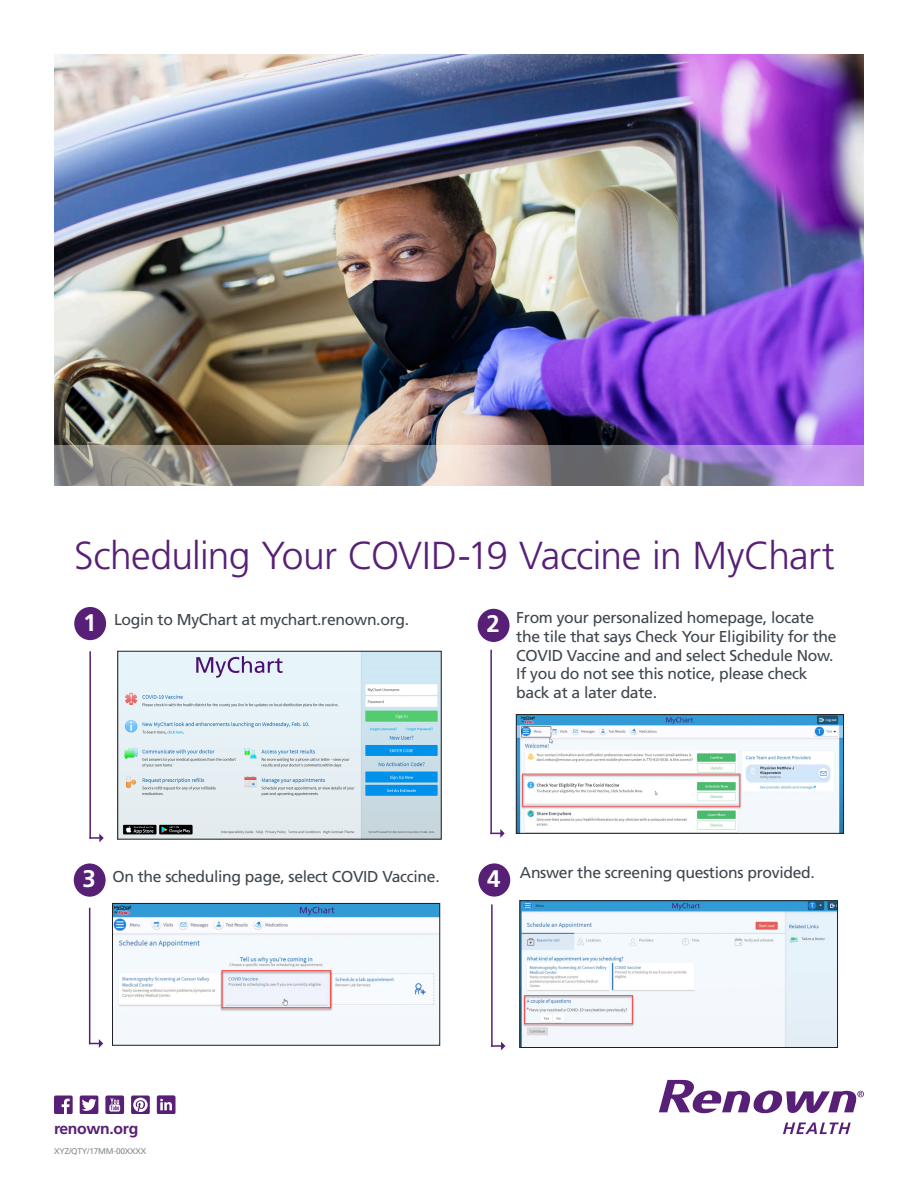
<style>
.page{position:relative;width:918px;height:1188px;background:#fff}
.page>*{position:absolute;margin:0;border:0;box-sizing:border-box;transform-origin:0 0}
.Purple_Headline{font:300 39px "Frutiger LT Std";letter-spacing:-.02em;color:#571f76}
.Subhead{font:700 24px "Frutiger LT Std";color:#fff}
.Body_Copy{font:15.75px/18.8px "Frutiger LT Std";letter-spacing:-.02em;color:#3f464d}
.t1{font:700 15.75px "Frutiger LT Std";letter-spacing:-.02em;color:#571f76}
.Job_Code{font:8.25px "Frutiger LT Std";letter-spacing:-.02em;color:#848c8c}
</style>
<div class="page">
<img style="left:54px;top:54px;width:810px;height:392px">
<svg style="left:659px;top:1080px;width:205px;height:54px"></svg>
<svg style="left:54px;top:446px;width:810px;height:40px"></svg>
<svg style="left:54px;top:1096px;width:19px;height:18px"></svg>
<svg style="left:80px;top:1096px;width:18px;height:18px"></svg>
<svg style="left:105px;top:1096px;width:19px;height:18px"></svg>
<svg style="left:157px;top:1095px;width:19px;height:19px"></svg>
<svg style="left:131px;top:1096px;width:19px;height:18px"></svg>
<div style="left:74px;top:607px;width:32px;height:33px;background:#571f76;border-radius:50%"></div>
<hr style="left:89px;top:651px;width:2px;height:188px;background:#571f76">
<svg style="left:89px;top:834px;width:15px;height:8px"></svg>
<img style="left:119px;top:653px;width:321px;height:185px">
<div style="left:117px;top:651px;width:325px;height:189px;border:1px solid #231f20"></div>
<div style="left:478px;top:609px;width:32px;height:33px;background:#571f76;border-radius:50%"></div>
<img style="left:518px;top:716px;width:324px;height:116px">
<div style="left:516px;top:714px;width:328px;height:120px;border:1px solid #231f20"></div>
<hr style="left:490px;top:650px;width:2px;height:184px;background:#571f76">
<svg style="left:490px;top:829px;width:15px;height:9px"></svg>
<div style="left:74px;top:863px;width:32px;height:34px;background:#571f76;border-radius:50%"></div>
<hr style="left:89px;top:908px;width:1px;height:136px;background:#571f76">
<svg style="left:89px;top:1039px;width:14px;height:9px"></svg>
<img style="left:114px;top:905px;width:324px;height:139px">
<div style="left:112px;top:903px;width:328px;height:143px;border:1px solid #231f20"></div>
<div style="left:478px;top:863px;width:32px;height:34px;background:#571f76;border-radius:50%"></div>
<hr style="left:491px;top:904px;width:2px;height:143px;background:#571f76">
<svg style="left:491px;top:1042px;width:14px;height:8px"></svg>
<img style="left:522px;top:902px;width:314px;height:144px">
<div style="left:520px;top:900px;width:318px;height:148px;border:1px solid #231f20"></div>
<p class="Purple_Headline" style="left:74px;top:534px;width:762px">Scheduling Your COVID-19 Vaccine in MyChart</p>
<p class="Subhead" style="left:83px;top:608px;width:15px">1</p>
<p class="Body_Copy" style="left:114px;top:610px;width:297px">Login to MyChart at mychart.renown.org.</p>
<p class="Subhead" style="left:486px;top:610px;width:15px">2</p>
<p class="Body_Copy" style="left:516px;top:608px;width:322px">From your personalized homepage, locate the tile that says Check Your Eligibility for the COVID Vaccine and and select Schedule Now.<br>If you do not see this notice, please check back at a later date.</p>
<p class="Subhead" style="left:83px;top:865px;width:15px">3</p>
<p class="Body_Copy" style="left:112px;top:868px;width:329px">On the scheduling page, select COVID Vaccine.</p>
<p class="Subhead" style="left:487px;top:865px;width:15px">4</p>
<p class="Body_Copy" style="left:520px;top:864px;width:296px">Answer the screening questions provided.</p>
<p class="t1" style="left:54px;top:1119px;width:86px">renown.org</p>
<p class="Job_Code" style="left:54px;top:1146px;width:94px">XYZ/QTY/17MM-00XXXX</p>
</div>
